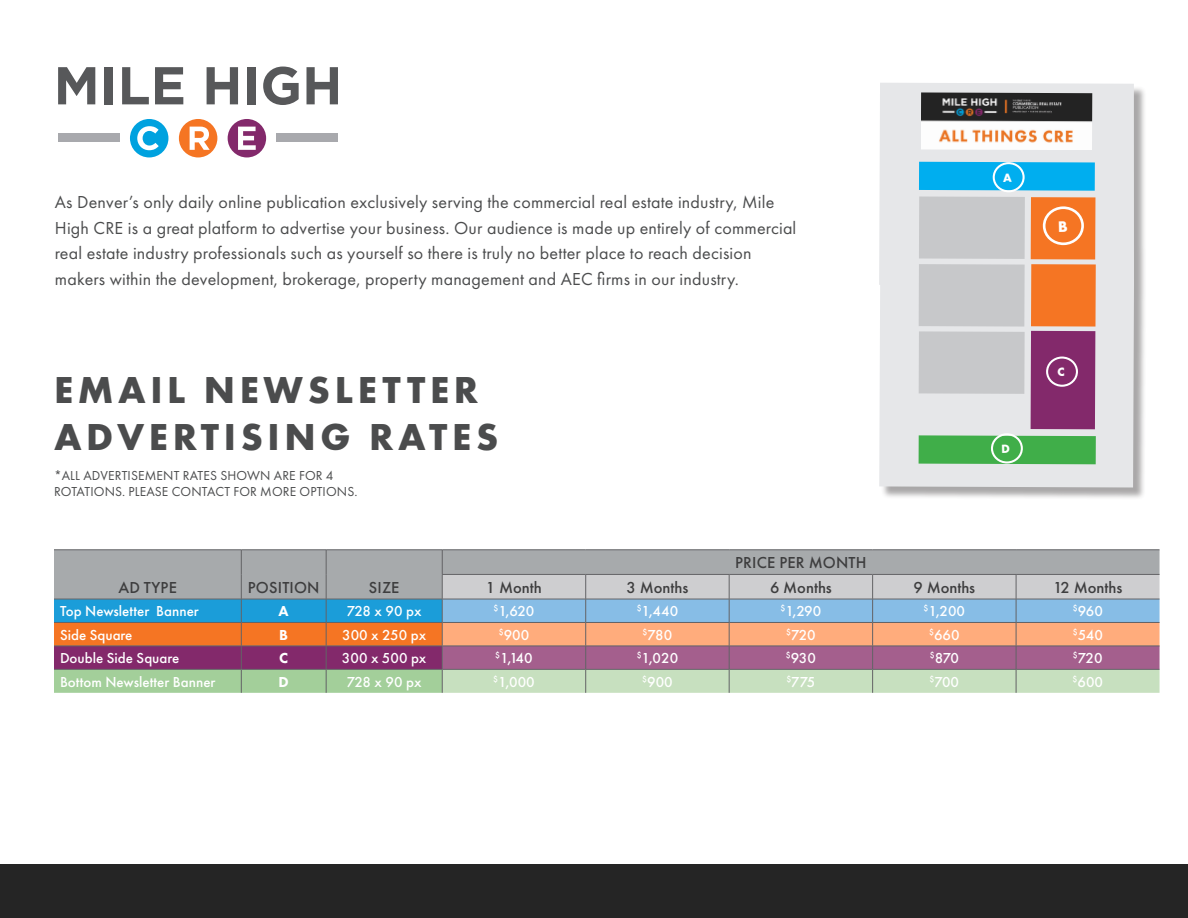
<style>
.page{position:relative;width:1188px;height:918px;background:#fff}
.page>*{position:absolute;margin:0;border:0;box-sizing:border-box;transform-origin:0 0}
.t1{font:700 39px "Futura PT";letter-spacing:.12em;color:#4b4c4d}
.t2{font:18px/25.5px "Futura PT";letter-spacing:.01em;color:#4b4c4d}
.t3{font:500 16.5px "Futura PT";color:#3e3e3f}
.t4{font:500 15px "Futura PT";color:#fff}
.t5{font:800 15px "Futura PT";color:#fff}
.t6{font:13.5px/16.2px "Futura PT";letter-spacing:.01em;color:#4b4c4d}
</style>
<div class="page">
<svg style="left:58px;top:67px;width:37px;height:37px"></svg>
<div style="left:105px;top:67px;width:8px;height:37px;background:#57585a"></div>
<svg style="left:122px;top:67px;width:27px;height:37px"></svg>
<svg style="left:155px;top:67px;width:28px;height:37px"></svg>
<svg style="left:207px;top:67px;width:31px;height:37px"></svg>
<div style="left:247px;top:67px;width:9px;height:37px;background:#57585a"></div>
<svg style="left:263px;top:67px;width:36px;height:38px"></svg>
<svg style="left:307px;top:67px;width:31px;height:37px"></svg>
<svg style="left:130px;top:119px;width:38px;height:38px"></svg>
<svg style="left:179px;top:119px;width:38px;height:38px"></svg>
<svg style="left:228px;top:119px;width:38px;height:38px"></svg>
<div style="left:276px;top:133px;width:62px;height:9px;background:#a8a9ad"></div>
<div style="left:58px;top:133px;width:62px;height:9px;background:#a8a9ad"></div>
<div style="left:881px;top:84px;width:266px;height:416px;background:#231f20;opacity:.39"></div>
<div style="left:879px;top:83px;width:255px;height:405px;background:#e6e7e9"></div>
<div style="left:993px;top:162px;width:32px;height:31px;border:2px solid #fff;border-radius:50%"></div>
<div style="left:1031px;top:197px;width:64px;height:63px;background:#f57523"></div>
<div style="left:919px;top:197px;width:106px;height:62px;background:#c7c8ca"></div>
<div style="left:991px;top:433px;width:32px;height:31px;border:2px solid #fff;border-radius:50%"></div>
<img style="left:921px;top:92px;width:171px;height:58px">
<div style="left:1043px;top:206px;width:41px;height:39px;border:3px solid #fff;border-radius:50%"></div>
<div style="left:919px;top:264px;width:106px;height:63px;background:#c7c8ca"></div>
<div style="left:1031px;top:264px;width:65px;height:63px;background:#f57523"></div>
<div style="left:919px;top:331px;width:106px;height:63px;background:#c7c8ca"></div>
<svg style="left:54px;top:550px;width:1106px;height:143px;background:#aba2a3"></svg>
<div style="left:0;top:864px;width:1188px;height:54px;background:#252525"></div>
<svg style="left:919px;top:162px;width:176px;height:29px;background:#0fb2ef"></svg>
<svg style="left:919px;top:435px;width:177px;height:29px;background:#4bb253"></svg>
<div style="left:1031px;top:331px;width:64px;height:98px;background:#83296b"></div>
<p class="t2" style="left:55px;top:190px;width:743px">As Denver’s only daily online publication exclusively serving the commercial real estate industry, Mile High CRE is a great platform to advertise your business. Our audience is made up entirely of commercial real estate industry professionals such as yourself so there is truly no better place to reach decision makers within the development, brokerage, property management and AEC firms in our industry.</p>
<p class="t1" style="left:54px;top:365px;width:426px">EMAIL NEWSLETTER</p>
<p class="t1" style="left:54px;top:412px;width:446px">ADVERTISING RATES</p>
<p class="t6" style="left:54px;top:467px;width:305px">*ALL ADVERTISEMENT RATES SHOWN ARE FOR 4<br>ROTATIONS. PLEASE CONTACT FOR MORE OPTIONS.</p>
<p class="t3" style="left:735px;top:553px;width:133px">PRICE PER MONTH</p>
<p class="t3" style="left:118px;top:578px;width:60px">AD TYPE</p>
<p class="t3" style="left:248px;top:578px;width:73px">POSITION</p>
<p class="t3" style="left:369px;top:578px;width:32px">SIZE</p>
<p class="t3" style="left:486px;top:578px;width:58px">1 Month</p>
<p class="t3" style="left:627px;top:578px;width:63px">3 Months</p>
<p class="t3" style="left:770px;top:578px;width:63px">6 Months</p>
<p class="t3" style="left:913px;top:578px;width:63px">9 Months</p>
<p class="t3" style="left:1053px;top:578px;width:71px">12 Months</p>
<p class="t4" style="left:60px;top:602px;width:140px">Top Newsletter Banner</p>
<p class="t5" style="left:279px;top:602px;width:12px">A</p>
<p class="t4" style="left:347px;top:602px;width:76px">728 x 90 px</p>
<p class="t4" style="left:493px;top:602px;width:43px"><sup>$</sup>1,620</p>
<p class="t4" style="left:637px;top:602px;width:43px"><sup>$</sup>1,440</p>
<p class="t4" style="left:780px;top:602px;width:42px"><sup>$</sup>1,290</p>
<p class="t4" style="left:924px;top:602px;width:43px"><sup>$</sup>1,200</p>
<p class="t4" style="left:1073px;top:602px;width:32px"><sup>$</sup>960</p>
<p class="t4" style="left:60px;top:626px;width:74px">Side Square</p>
<p class="t5" style="left:279px;top:626px;width:10px">B</p>
<p class="t4" style="left:342px;top:626px;width:86px">300 x 250 px</p>
<p class="t4" style="left:499px;top:626px;width:32px"><sup>$</sup>900</p>
<p class="t4" style="left:643px;top:626px;width:31px"><sup>$</sup>780</p>
<p class="t4" style="left:786px;top:626px;width:31px"><sup>$</sup>720</p>
<p class="t4" style="left:929px;top:626px;width:32px"><sup>$</sup>660</p>
<p class="t4" style="left:1073px;top:626px;width:32px"><sup>$</sup>540</p>
<p class="t4" style="left:60px;top:649px;width:121px">Double Side Square</p>
<p class="t5" style="left:279px;top:649px;width:11px">C</p>
<p class="t4" style="left:342px;top:649px;width:86px">300 x 500 px</p>
<p class="t4" style="left:495px;top:649px;width:39px"><sup>$</sup>1,140</p>
<p class="t4" style="left:637px;top:649px;width:43px"><sup>$</sup>1,020</p>
<p class="t4" style="left:786px;top:649px;width:32px"><sup>$</sup>930</p>
<p class="t4" style="left:930px;top:649px;width:31px"><sup>$</sup>870</p>
<p class="t4" style="left:1073px;top:649px;width:31px"><sup>$</sup>720</p>
<p class="t4" style="left:60px;top:673px;width:157px">Bottom Newsletter Banner</p>
<p class="t5" style="left:279px;top:672px;width:12px">D</p>
<p class="t4" style="left:347px;top:673px;width:76px">728 x 90 px</p>
<p class="t4" style="left:493px;top:673px;width:43px"><sup>$</sup>1,000</p>
<p class="t4" style="left:642px;top:673px;width:32px"><sup>$</sup>900</p>
<p class="t4" style="left:786px;top:673px;width:31px"><sup>$</sup>775</p>
<p class="t4" style="left:930px;top:673px;width:31px"><sup>$</sup>700</p>
<p class="t4" style="left:1073px;top:673px;width:32px"><sup>$</sup>600</p>
</div>
